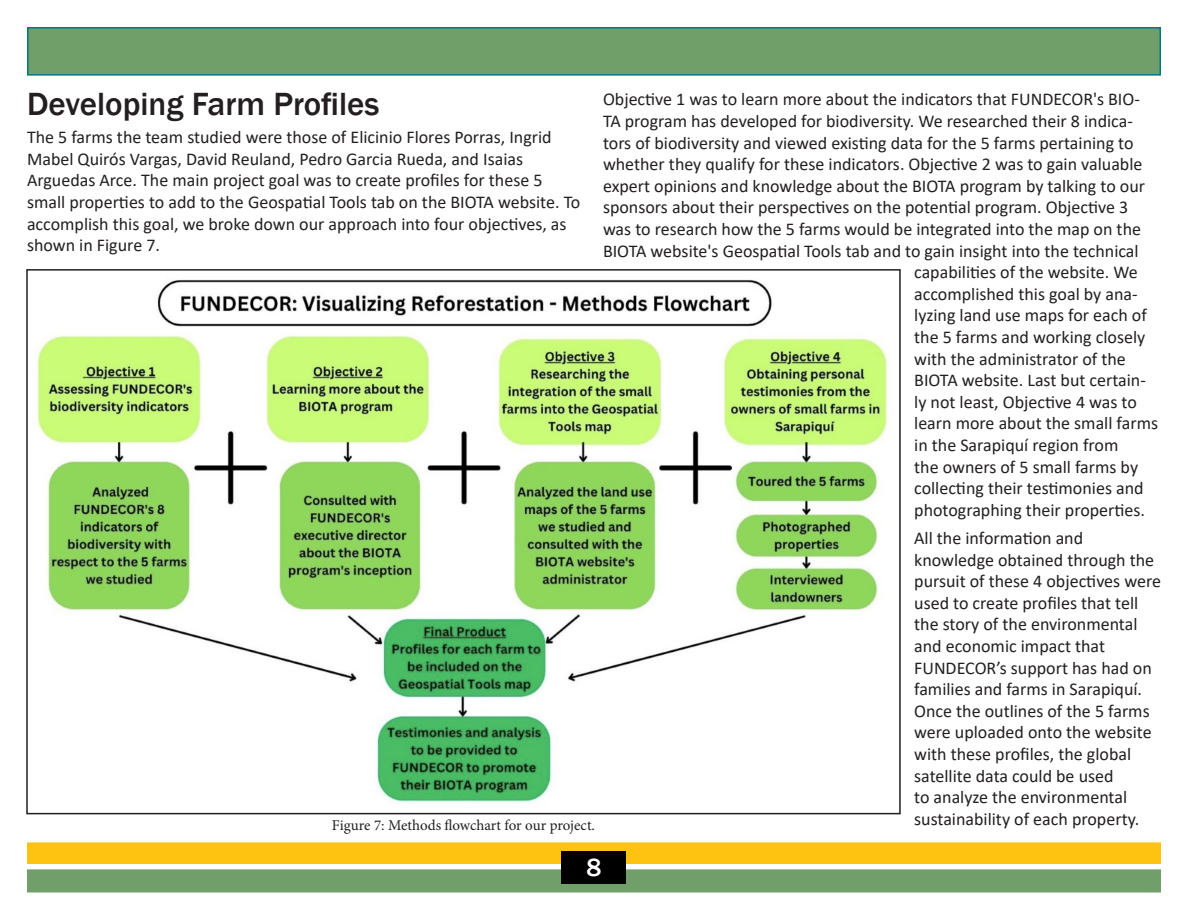
<style>
.page{position:relative;width:1188px;height:918px;background:#fff}
.page>*{position:absolute;margin:0;border:0;box-sizing:border-box;transform-origin:0 0}
.t1{font:500 33px "Franklin Gothic";color:#231f20}
.t2{font:500 25.5px "Franklin Gothic";color:#fff}
.t3{font:18px/21.6px "Calibri";color:#231f20}
.t4{font:15px "Minion Pro";letter-spacing:-.005em;color:#231f20}
</style>
<div class="page">
<div style="left:27px;top:869px;width:1134px;height:23px;background:#719f69;border:2px solid #719f69"></div>
<div style="left:27px;top:27px;width:1134px;height:49px;background:#719f69;border:2px solid #007781"></div>
<div style="left:27px;top:842px;width:1134px;height:22px;background:#fec210;border:2px solid #fec210"></div>
<div style="left:562px;top:851px;width:64px;height:33px;background:#000"></div>
<img style="left:37px;top:279px;width:851px;height:523px">
<p class="t1" style="left:27px;top:83px;width:354px">Developing Farm Profiles</p>
<p class="t3" style="left:27px;top:126px;width:555px">The 5 farms the team studied were those of Elicinio Flores Porras, Ingrid Mabel Quirós Vargas, David Reuland, Pedro Garcia Rueda, and Isaias Arguedas Arce. The main project goal was to create profiles for these 5 small properties to add to the Geospatial Tools tab on the BIOTA website. To accomplish this goal, we broke down our approach into four objectives, as shown in Figure 7.</p>
<p class="t4" style="left:332px;top:815px;width:265px">Figure 7: Methods flowchart for our project.</p>
<p class="t3" style="left:603px;top:88px;width:538px">Objective 1 was to learn more about the indicators that FUNDECOR's BIO-</p>
<p class="t3" style="left:603px;top:110px;width:531px">TA program has developed for biodiversity. We researched their 8 indica-</p>
<p class="t3" style="left:603px;top:131px;width:532px">tors of biodiversity and viewed existing data for the 5 farms pertaining to</p>
<p class="t3" style="left:603px;top:153px;width:541px">whether they qualify for these indicators. Objective 2 was to gain valuable</p>
<p class="t3" style="left:603px;top:174px;width:544px">expert opinions and knowledge about the BIOTA program by talking to our</p>
<p class="t3" style="left:603px;top:196px;width:527px">sponsors about their perspectives on the potential program. Objective 3</p>
<p class="t3" style="left:603px;top:218px;width:540px">was to research how the 5 farms would be integrated into the map on the</p>
<p class="t3" style="left:603px;top:239px;width:537px">BIOTA website's Geospatial Tools tab and to gain insight into the technical</p>
<p class="t3" style="left:914px;top:261px;width:225px">capabilities of the website. We</p>
<p class="t3" style="left:914px;top:282px;width:225px">accomplished this goal by ana-</p>
<p class="t3" style="left:914px;top:304px;width:234px">lyzing land use maps for each of</p>
<p class="t3" style="left:914px;top:326px;width:233px">the 5 farms and working closely</p>
<p class="t3" style="left:914px;top:347px;width:213px">with the administrator of the</p>
<p class="t3" style="left:914px;top:369px;width:233px">BIOTA website. Last but certain-</p>
<p class="t3" style="left:914px;top:390px;width:224px">ly not least, Objective 4 was to</p>
<p class="t3" style="left:914px;top:412px;width:245px">learn more about the small farms</p>
<p class="t3" style="left:914px;top:434px;width:206px">in the Sarapiquí region from</p>
<p class="t3" style="left:914px;top:455px;width:225px">the owners of 5 small farms by</p>
<p class="t3" style="left:914px;top:477px;width:231px">collecting their testimonies and</p>
<p class="t3" style="left:914px;top:498px;width:232px">photographing their properties.</p>
<p class="t3" style="left:914px;top:527px;width:248px">All the information and knowledge obtained through the pursuit of these 4 objectives were used to create profiles that tell the story of the environmental and economic impact that<br>FUNDECOR’s support has had on families and farms in Sarapiquí.<br>Once the outlines of the 5 farms were uploaded onto the website with these profiles, the global satellite data could be used<br>to analyze the environmental sustainability of each property.</p>
<p class="t2" style="left:587px;top:852px;width:16px">8</p>
</div>
